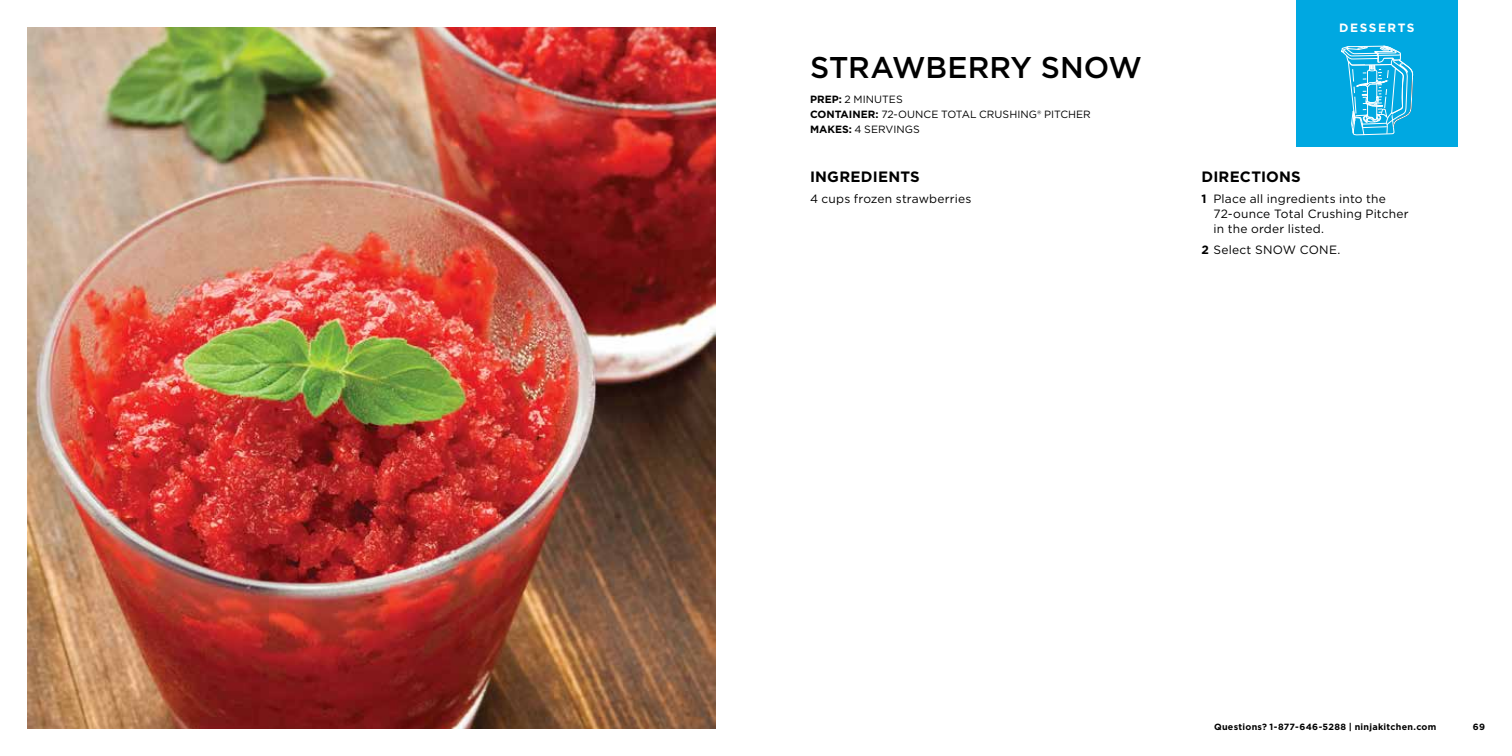
<style>
.page{position:relative;width:1512px;height:756px;background:#fff}
.page>*{position:absolute;margin:0;border:0;box-sizing:border-box;transform-origin:0 0}
.t1{font:500 30px "Gotham";color:#000}
.t2{font:700 15px "Gotham";letter-spacing:.015em;color:#000}
.t3{font:12px/15px "Gotham";letter-spacing:.015em;color:#000}
.t4{font:700 12px "Gotham";letter-spacing:.125em;color:#fff}
.t5{font:10.5px/15px "Gotham";letter-spacing:.005em;color:#000}
.t6{font:700 9px "Gotham";letter-spacing:.03em;color:#000}
.s1{font-weight:700}
</style>
<div class="page">
<div style="left:1296px;top:0;width:162px;height:147px;background:#00a8e1"></div>
<svg style="left:1341px;top:46px;width:72px;height:89px"></svg>
<img style="left:27px;top:27px;width:689px;height:702px">
<h1 class="t1" style="left:810px;top:48px;width:333px">STRAWBERRY SNOW</h1>
<p class="t5" style="left:810px;top:92px;width:282px"><span class="s1">PREP:</span> 2 MINUTES<br><span class="s1">CONTAINER:</span> 72-OUNCE TOTAL CRUSHING® PITCHER<br><span class="s1">MAKES:</span> 4 SERVINGS</p>
<p class="t2" style="left:810px;top:166px;width:111px">INGREDIENTS</p>
<p class="t3" style="left:810px;top:191px;width:163px">4 cups frozen strawberries</p>
<p class="t4" style="left:1339px;top:20px;width:77px">DESSERTS</p>
<p class="t2" style="left:1202px;top:166px;width:101px">DIRECTIONS</p>
<p class="t3" style="left:1214px;top:191px;width:197px;text-indent:-12px"><span class="s1">1</span> Place all ingredients into the<br>72-ounce Total Crushing Pitcher in the order listed.</p>
<p class="t3" style="left:1202px;top:242px;width:141px"><span class="s1">2</span> Select SNOW CONE.</p>
<p class="t6" style="left:1214px;top:721px;width:224px">Questions? 1-877-646-5288 | ninjakitchen.com</p>
<p class="t6" style="left:1473px;top:721px;width:14px">69</p>
</div>
